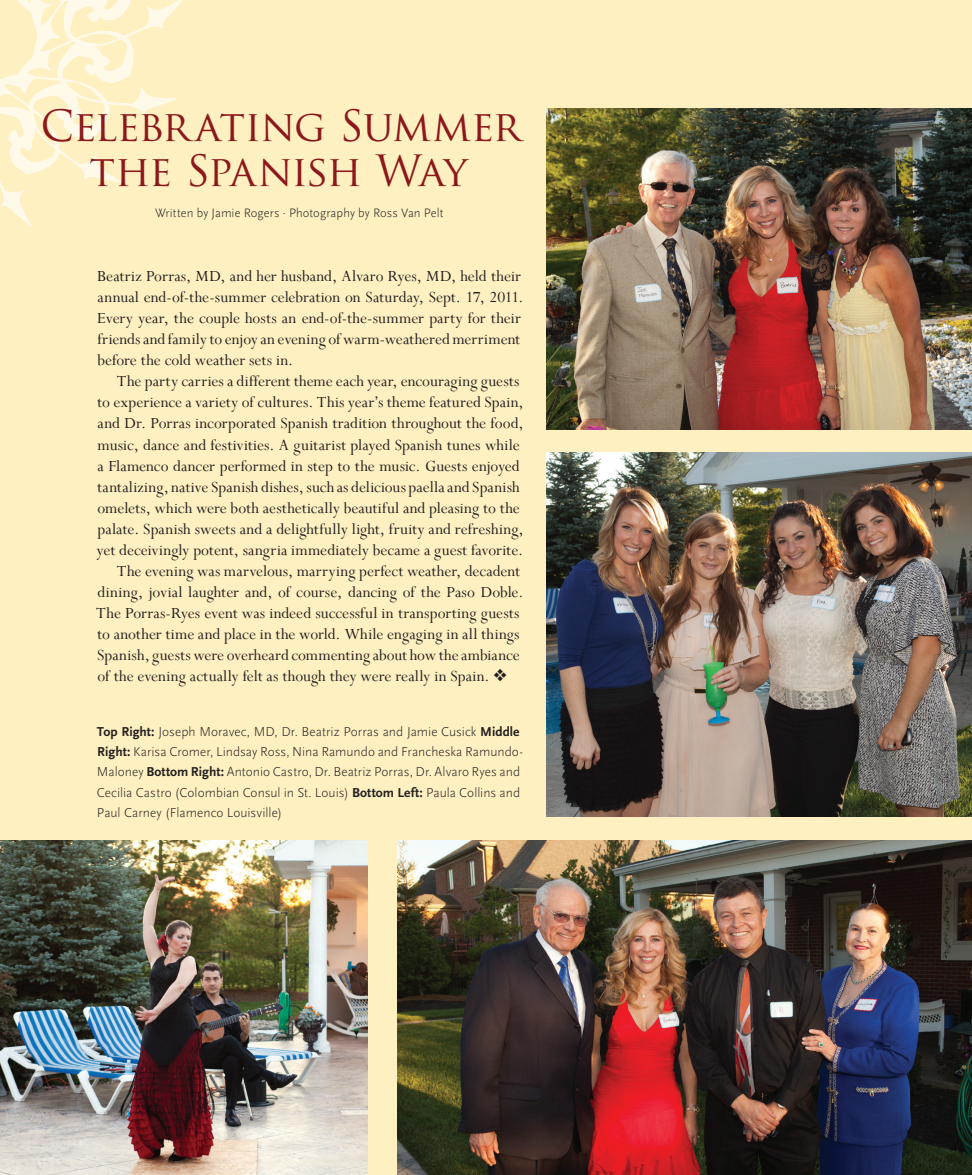
<style>
.page{position:relative;width:972px;height:1175px;background:#fff}
.page>*{position:absolute;margin:0;border:0;box-sizing:border-box;transform-origin:0 0}
.t1{font:42px "Trajan Pro";letter-spacing:-.025em;color:#8c181b}
.t2{font:17.25px/21px "Perpetua";letter-spacing:.005em;color:#231f20}
.t3{font:300 13.5px/20.2px "Scala Sans";color:#231f20}
.t4{font:300 12.75px "Scala Sans";letter-spacing:.005em;color:#231f20}
.s1{font-weight:700}
</style>
<div class="page">
<div style="left:0;top:0;width:972px;height:1174px;background:#fef0c1"></div>
<svg style="left:0;top:0;width:183px;height:227px"></svg>
<img style="left:546px;top:452px;width:426px;height:364px">
<img style="left:397px;top:840px;width:575px;height:334px">
<img style="left:546px;top:108px;width:426px;height:321px">
<img style="left:0;top:840px;width:367px;height:334px">
<p class="t1" style="left:41px;top:99px;width:482px">Celebrating Summer</p>
<p class="t1" style="left:90px;top:144px;width:380px">the Spanish Way</p>
<p class="t4" style="left:155px;top:206px;width:290px">Written by Jamie Rogers . Photography by Ross Van Pelt</p>
<p class="t2" style="left:97px;top:266px;width:428px">Beatriz Porras, MD, and her husband, Alvaro Ryes, MD, held their annual end-of-the-summer celebration on Saturday, Sept. 17, 2011.<br>Every year, the couple hosts an end-of-the-summer party for their friends and family to enjoy an evening of warm-weathered merriment before the cold weather sets in.</p>
<p class="t2" style="left:97px;top:371px;width:429px;text-indent:20px">The party carries a different theme each year, encouraging guests to experience a variety of cultures. This year’s theme featured Spain, and Dr. Porras incorporated Spanish tradition throughout the food, music, dance and festivities. A guitarist played Spanish tunes while a Flamenco dancer performed in step to the music. Guests enjoyed tantalizing, native Spanish dishes, such as delicious paella and Spanish omelets, which were both aesthetically beautiful and pleasing to the palate. Spanish sweets and a delightfully light, fruity and refreshing, yet deceivingly potent, sangria immediately became a guest favorite.</p>
<p class="t2" style="left:96px;top:560px;width:429px;text-indent:21px">The evening was marvelous, marrying perfect weather, decadent dining, jovial laughter and, of course, dancing of the Paso Doble.<br>The Porras-Ryes event was indeed successful in transporting guests to another time and place in the world. While engaging in all things Spanish, guests were overheard commenting about how the ambiance of the evening actually felt as though they were really in Spain. ❖</p>
<p class="t3" style="left:97px;top:721px;width:427px"><span class="s1">Top Right:</span> Joseph Moravec, MD, Dr. Beatriz Porras and Jamie Cusick <span class="s1">Middle Right:</span> Karisa Cromer, Lindsay Ross, Nina Ramundo and Francheska Ramundo-Maloney <span class="s1">Bottom Right:</span> Antonio Castro, Dr. Beatriz Porras, Dr. Alvaro Ryes and Cecilia Castro (Colombian Consul in St. Louis) <span class="s1">Bottom Left:</span> Paula Collins and Paul Carney (Flamenco Louisville)</p>
</div>
